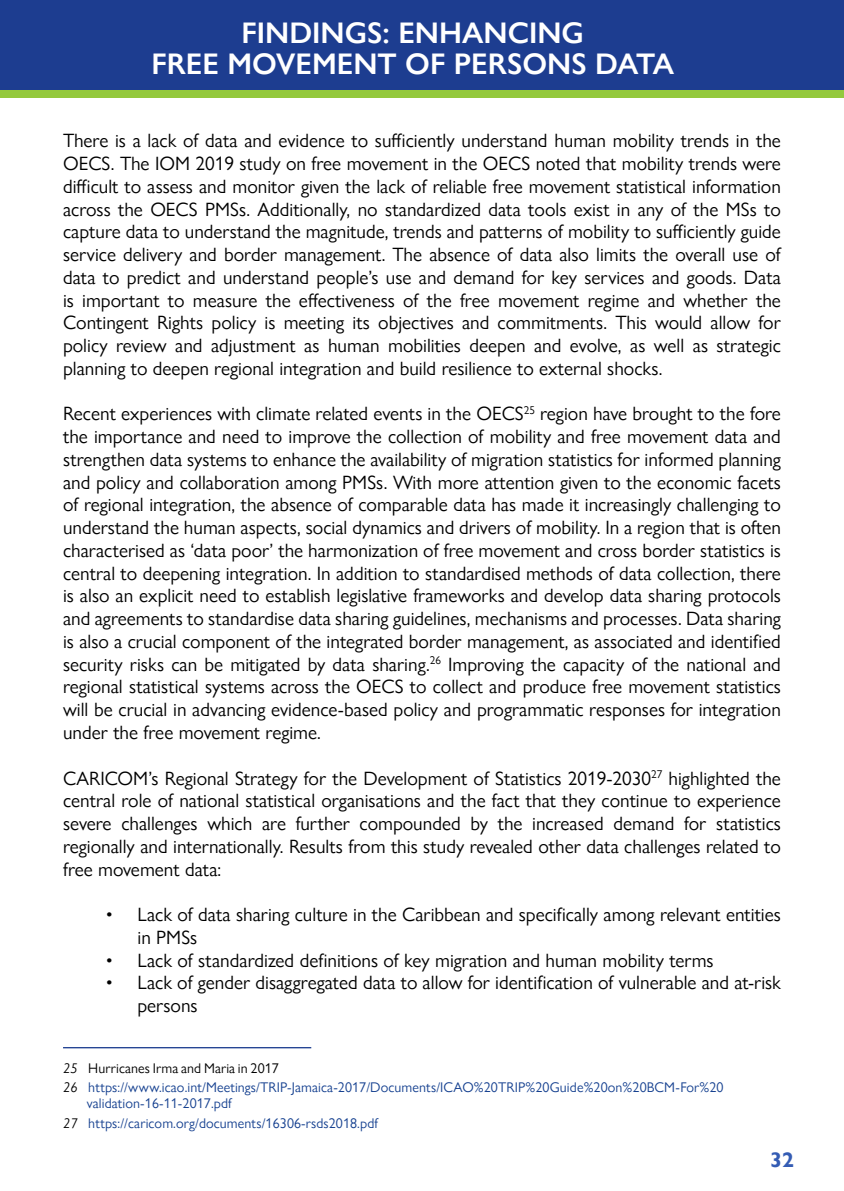
<style>
.page{position:relative;width:844px;height:1191px;background:#fff}
.page>*{position:absolute;margin:0;border:0;box-sizing:border-box;transform-origin:0 0}
.t1{font:600 29.75px/31.5px "Gill Sans Nova";color:#fff;text-align:center}
.t2{font:700 21px "Gill Sans Nova";color:#345cb4}
.t3{font:19.25px/22.8px "Gill Sans Nova";color:#000;text-align:justify}
.t4{font:14px/19.8px "Gill Sans Nova";letter-spacing:.01em;color:#164190}
.s1{font-style:italic;color:#000}
.s2{color:#000}
</style>
<div class="page">
<div style="left:0;top:0;width:843px;height:91px;background:#1d3d90"></div>
<div style="left:0;top:91px;width:843px;height:7px;background:#94c93d"></div>
<hr style="left:63px;top:1047px;width:248px;height:1px;background:#1c3d8f">
<h1 class="t1" style="left:151px;top:17px;width:524px">FINDINGS: ENHANCING<br>FREE MOVEMENT OF PERSONS DATA</h1>
<p class="t3" style="left:63px;top:129px;width:719px">There is a lack of data and evidence to sufficiently understand human mobility trends in the OECS. The IOM 2019 study on free movement in the OECS noted that mobility trends were difficult to assess and monitor given the lack of reliable free movement statistical information across the OECS PMSs. Additionally, no standardized data tools exist in any of the MSs to capture data to understand the magnitude, trends and patterns of mobility to sufficiently guide service delivery and border management. The absence of data also limits the overall use of data to predict and understand people’s use and demand for key services and goods. Data is important to measure the effectiveness of the free movement regime and whether the Contingent Rights policy is meeting its objectives and commitments. This would allow for policy review and adjustment as human mobilities deepen and evolve, as well as strategic planning to deepen regional integration and build resilience to external shocks.</p>
<p class="t3" style="left:63px;top:402px;width:719px">Recent experiences with climate related events in the OECS<sup>25</sup> region have brought to the fore the importance and need to improve the collection of mobility and free movement data and strengthen data systems to enhance the availability of migration statistics for informed planning and policy and collaboration among PMSs. With more attention given to the economic facets of regional integration, the absence of comparable data has made it increasingly challenging to understand the human aspects, social dynamics and drivers of mobility. In a region that is often characterised as ‘data poor’ the harmonization of free movement and cross border statistics is central to deepening integration. In addition to standardised methods of data collection, there is also an explicit need to establish legislative frameworks and develop data sharing protocols and agreements to standardise data sharing guidelines, mechanisms and processes. Data sharing is also a crucial component of the integrated border management, as associated and identified security risks can be mitigated by data sharing.<sup>26</sup> Improving the capacity of the national and regional statistical systems across the OECS to collect and produce free movement statistics will be crucial in advancing evidence-based policy and programmatic responses for integration under the free movement regime.</p>
<p class="t3" style="left:63px;top:766px;width:719px">CARICOM’s Regional Strategy for the Development of Statistics 2019-2030<sup>27</sup> highlighted the central role of national statistical organisations and the fact that they continue to experience severe challenges which are further compounded by the increased demand for statistics regionally and internationally. Results from this study revealed other data challenges related to free movement data:</p>
<p class="t3" style="left:137px;top:903px;width:644px;text-indent:-31px">• Lack of data sharing culture in the Caribbean and specifically among relevant entities in PMSs</p>
<p class="t3" style="left:106px;top:948px;width:609px">• Lack of standardized definitions of key migration and human mobility terms</p>
<p class="t3" style="left:137px;top:971px;width:644px;text-indent:-31px">• Lack of gender disaggregated data to allow for identification of vulnerable and at-risk persons</p>
<p class="t4" style="left:63px;top:1057px;width:662px"><span class="s1">25</span> <span class="s2">Hurricanes Irma and Maria in 2017<br></span><span class="s1">26</span> https://www.icao.int/Meetings/TRIP-Jamaica-2017/Documents/ICAO%20TRIP%20Guide%20on%20BCM-For%20</p>
<p class="t4" style="left:63px;top:1093px;width:316px;text-indent:24px">validation-16-11-2017.pdf<br><span class="s1">27</span> https://caricom.org/documents/16306-rsds2018.pdf</p>
<p class="t2" style="left:770px;top:1147px;width:25px">32</p>
</div>
